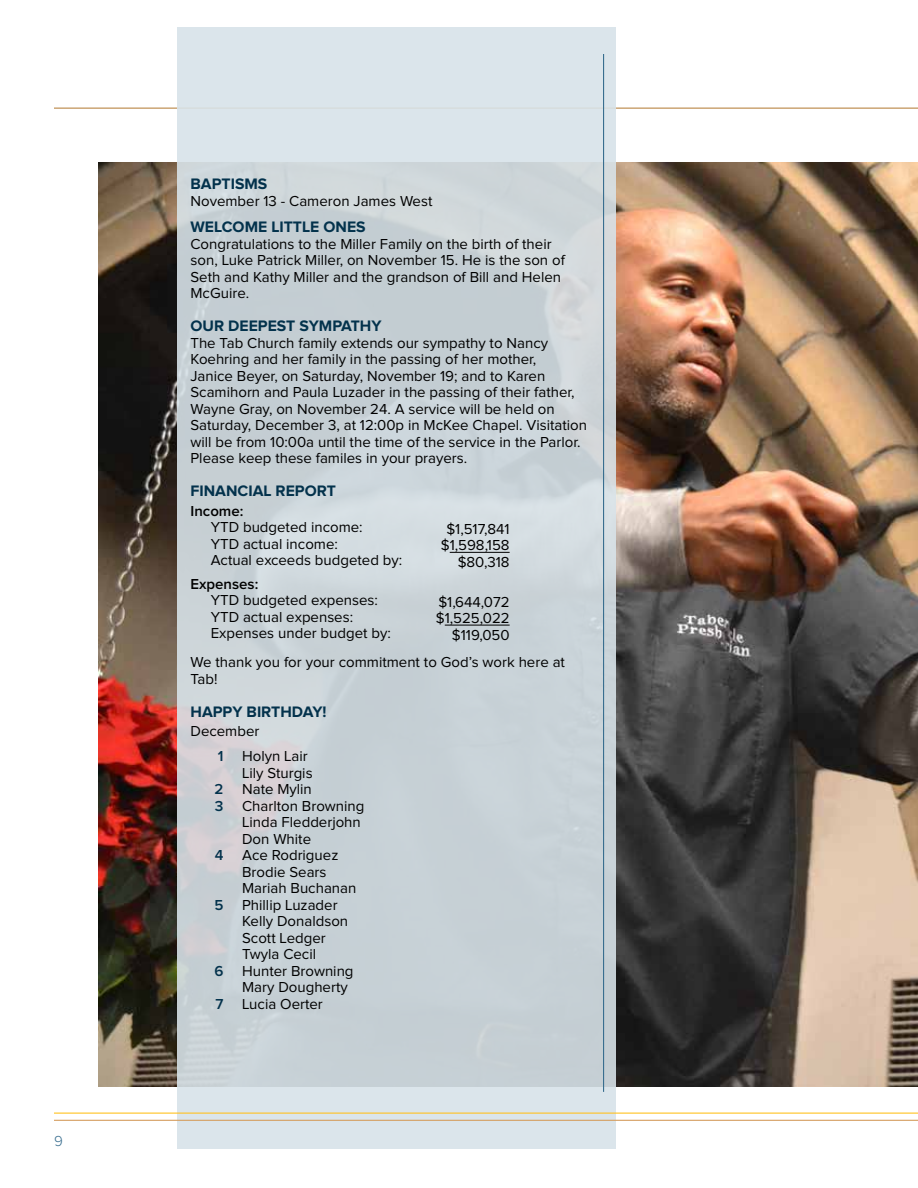
<style>
.page{position:relative;width:918px;height:1188px;background:#fff}
.page>*{position:absolute;margin:0;border:0;box-sizing:border-box;transform-origin:0 0}
.t1{font:700 15.75px "Proxima Nova";color:#03324c}
.t2{font:15px/16.5px "Proxima Nova";color:#000}
.t3{font:600 15px "Proxima Nova";color:#000}
.t4{font:600 15px/16.5px "Proxima Nova";color:#03324c}
.t5{font:300 15px "Proxima Nova";color:#396e8f}
</style>
<div class="page">
<img style="left:98px;top:162px;width:820px;height:925px">
<hr style="left:54px;top:108px;width:864px;height:1px;background:#ba8746">
<svg style="left:177px;top:27px;width:438px;height:1121px;background:#ccd5da"></svg>
<hr style="left:603px;top:54px;width:1px;height:1038px;background:#396e8f">
<hr style="left:54px;top:1120px;width:864px;height:1px;background:#d59e60">
<hr style="left:54px;top:1113px;width:864px;height:1px;background:#ffc222">
<hr style="left:450px;top:552px;width:60px;height:1px;background:#000">
<hr style="left:445px;top:625px;width:65px;height:1px;background:#000">
<p class="t5" style="left:54px;top:1134px;width:10px">9</p>
<p class="t1" style="left:190px;top:177px;width:78px">BAPTISMS</p>
<p class="t2" style="left:190px;top:193px;width:243px">November 13 - Cameron James West</p>
<p class="t1" style="left:190px;top:220px;width:177px">WELCOME LITTLE ONES</p>
<p class="t2" style="left:190px;top:236px;width:376px">Congratulations to the Miller Family on the birth of their son, Luke Patrick Miller, on November 15. He is the son of Seth and Kathy Miller and the grandson of Bill and Helen McGuire.</p>
<p class="t1" style="left:190px;top:319px;width:193px">OUR DEEPEST SYMPATHY</p>
<p class="t2" style="left:190px;top:335px;width:398px">The Tab Church family extends our sympathy to Nancy Koehring and her family in the passing of her mother,<br>Janice Beyer, on Saturday, November 19; and to Karen Scamihorn and Paula Luzader in the passing of their father, Wayne Gray, on November 24. A service will be held on Saturday, December 3, at 12:00p in McKee Chapel. Visitation will be from 10:00a until the time of the service in the Parlor.<br>Please keep these familes in your prayers.</p>
<p class="t1" style="left:190px;top:484px;width:147px">FINANCIAL REPORT</p>
<p class="t3" style="left:190px;top:504px;width:54px">Income:</p>
<p class="t2" style="left:211px;top:520px;width:193px">YTD budgeted income:<br>YTD actual income:<br>Actual exceeds budgeted by:</p>
<p class="t3" style="left:190px;top:577px;width:69px">Expenses:</p>
<p class="t2" style="left:211px;top:593px;width:182px">YTD budgeted expenses:<br>YTD actual expenses:<br>Expenses under budget by:</p>
<p class="t2" style="left:441px;top:521px;width:70px;text-align:right">$1,517,841 $1,598,158 $80,318</p>
<p class="t2" style="left:436px;top:594px;width:75px;text-align:right">$1,644,072 $1,525,022 $119,050</p>
<p class="t2" style="left:190px;top:655px;width:376px">We thank you for your commitment to God’s work here at<br>Tab!</p>
<p class="t1" style="left:190px;top:704px;width:138px">HAPPY BIRTHDAY!</p>
<p class="t2" style="left:190px;top:724px;width:70px">December</p>
<p class="t4" style="left:218px;top:748px;width:7px">1</p>
<p class="t4" style="left:215px;top:781px;width:10px">2<br>3</p>
<p class="t4" style="left:215px;top:847px;width:10px">4</p>
<p class="t4" style="left:215px;top:897px;width:10px">5</p>
<p class="t4" style="left:215px;top:963px;width:11px">6</p>
<p class="t4" style="left:216px;top:996px;width:9px">7</p>
<p class="t2" style="left:242px;top:748px;width:124px">Holyn Lair<br>Lily Sturgis<br>Nate Mylin<br>Charlton Browning<br>Linda Fledderjohn<br>Don White<br>Ace Rodriguez<br>Brodie Sears<br>Mariah Buchanan<br>Phillip Luzader<br>Kelly Donaldson<br>Scott Ledger<br>Twyla Cecil<br>Hunter Browning<br>Mary Dougherty<br>Lucia Oerter</p>
</div>
